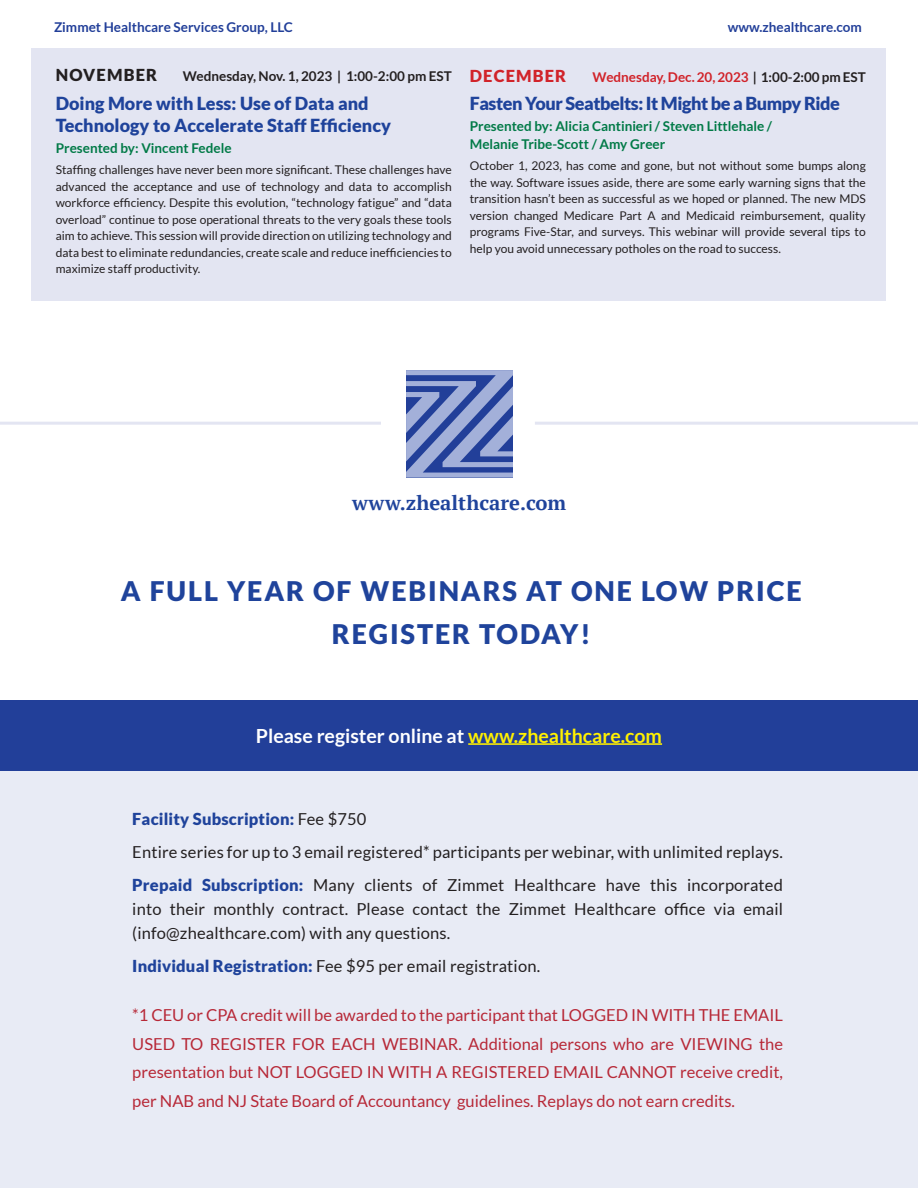
<style>
.page{position:relative;width:918px;height:1188px;background:#fff}
.page>*{position:absolute;margin:0;border:0;box-sizing:border-box;transform-origin:0 0}
.month{font:900 27px/43.5px "Lato";letter-spacing:.07em;color:#1f439b;text-align:center}
.t1{font:700 21.45px "PT Serif";color:#1f439b}
.t2{font:700 20.25px "PT Serif";color:#1f439b}
.Paragraph_Style_1{font:700 19.5px "Lato";color:#fff}
.month-2{font:900 18px/22.5px "Lato";color:#1f439b}
.month-3{font:900 18px "Lato";letter-spacing:-.025em;color:#1f439b}
.month-4{font:16.5px/24px "Lato";letter-spacing:.01em;color:#231f20;text-align:justify}
.month-5{font:16.5px/28.5px "Lato";color:#b72837;text-align:justify}
.month-6{font:900 16.5px "Lato";letter-spacing:.01em;color:#1f439b}
.month-7{font:900 16.5px "Lato";letter-spacing:.07em;color:#231f20}
.desc{font:900 16.5px "Lato";letter-spacing:.07em;color:#d1232a}
.Presenter{font:700 13.5px/18px "Lato";color:#017a47}
.t3{font:700 13.5px "Lato";color:#223f99}
.desc-2{font:700 13.5px "Lato";color:#d1232a}
.month-8{font:700 13.5px "Lato";color:#231f20}
.desc-3{font:12px/16.5px "Lato";color:#231f20;text-align:justify}
.s1{color:#231f20}
.s2{color:#fff101}
.s3{font-weight:400;color:#231f20}
.s4{font-weight:900;color:#1f439b}
</style>
<div class="page">
<div style="left:0;top:746px;width:918px;height:442px;background:#e8ebf5"></div>
<div style="left:0;top:700px;width:918px;height:70px;background:#223f99"></div>
<hr style="left:468px;top:743px;width:194px;height:2px;background:#fff101">
<div style="left:32px;top:48px;width:854px;height:253px;background:#e3e5f2"></div>
<hr style="left:0;top:422px;width:381px;height:3px;background:#e3e5f2">
<hr style="left:535px;top:422px;width:383px;height:3px;background:#e3e5f2">
<svg style="left:406px;top:370px;width:107px;height:108px;background:#6f83bf"></svg>
<p class="t3" style="left:54px;top:19px;width:241px">Zimmet Healthcare Services Group, LLC</p>
<p class="t3" style="left:728px;top:19px;width:136px">www.zhealthcare.com</p>
<p class="month-7" style="left:56px;top:65px;width:103px">NOVEMBER</p>
<p class="month-8" style="left:183px;top:68px;width:271px">Wednesday, Nov. 1, 2023 | 1:00-2:00 pm EST</p>
<p class="month-2" style="left:56px;top:91px;width:337px">Doing More with Less: Use of Data and<br>Technology to Accelerate Staff Efficiency</p>
<p class="Presenter" style="left:56px;top:139px;width:177px">Presented by: Vincent Fedele</p>
<p class="desc-3" style="left:56px;top:161px;width:398px">Staffing challenges have never been more significant. These challenges have advanced the acceptance and use of technology and data to accomplish workforce efficiency. Despite this evolution, “technology fatigue” and “data overload” continue to pose operational threats to the very goals these tools aim to achieve. This session will provide direction on utilizing technology and data best to eliminate redundancies, create scale and reduce inefficiencies to maximize staff productivity.</p>
<p class="desc" style="left:470px;top:66px;width:98px">DECEMBER</p>
<p class="desc-2" style="left:593px;top:69px;width:275px">Wednesday, Dec. 20, 2023 <span class="s1">| 1:00-2:00 pm EST</span></p>
<p class="month-3" style="left:470px;top:93px;width:372px">Fasten Your Seatbelts: It Might be a Bumpy Ride</p>
<p class="Presenter" style="left:470px;top:117px;width:304px">Presented by: Alicia Cantinieri / Steven Littlehale /<br>Melanie Tribe-Scott / Amy Greer</p>
<p class="desc-3" style="left:470px;top:158px;width:398px">October 1, 2023, has come and gone, but not without some bumps along the way. Software issues aside, there are some early warning signs that the transition hasn’t been as successful as we hoped or planned. The new MDS version changed Medicare Part A and Medicaid reimbursement, quality programs Five-Star, and surveys. This webinar will provide several tips to help you avoid unnecessary potholes on the road to success.</p>
<p class="t1" style="left:344px;top:489px;width:229px">www.zhealthcare.com</p>
<p class="t2" style="left:352px;top:490px;width:216px">www.zhealthcare.com</p>
<p class="month" style="left:121px;top:569px;width:682px">A FULL YEAR OF WEBINARS AT ONE LOW PRICE<br>REGISTER TODAY!</p>
<p class="Paragraph_Style_1" style="left:256px;top:725px;width:408px">Please register online at <span class="s2">www.zhealthcare.com</span></p>
<p class="month-6" style="left:132px;top:809px;width:236px">Facility Subscription: <span class="s3">Fee $750</span></p>
<p class="month-4" style="left:132px;top:840px;width:652px">Entire series for up to 3 email registered* participants per webinar, with unlimited replays.</p>
<p class="month-4" style="left:132px;top:873px;width:652px"><span class="s4">Prepaid Subscription:</span> Many clients of Zimmet Healthcare have this incorporated into their monthly contract. Please contact the Zimmet Healthcare office via email (info@zhealthcare.com) with any questions.</p>
<p class="month-4" style="left:132px;top:954px;width:409px"><span class="s4">Individual Registration:</span> Fee $95 per email registration.</p>
<p class="month-5" style="left:132px;top:1001px;width:652px">*1 CEU or CPA credit will be awarded to the participant that LOGGED IN WITH THE EMAIL USED TO REGISTER FOR EACH WEBINAR. Additional persons who are VIEWING the presentation but NOT LOGGED IN WITH A REGISTERED EMAIL CANNOT receive credit, per NAB and NJ State Board of Accountancy guidelines. Replays do not earn credits.</p>
</div>
